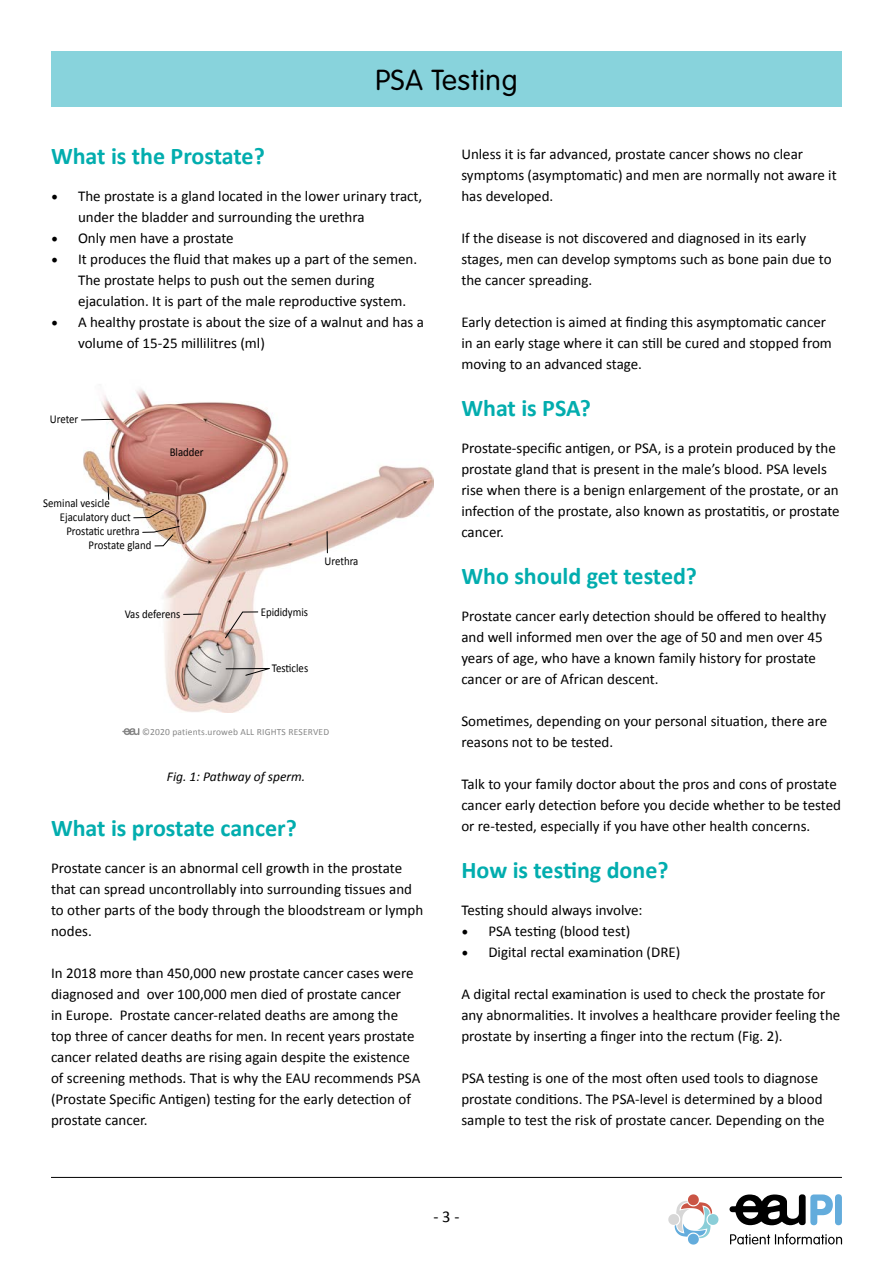
<style>
.page{position:relative;width:893px;height:1263px;background:#fff}
.page>*{position:absolute;margin:0;border:0;box-sizing:border-box;transform-origin:0 0}
.t1{font:300 28.5px "VAG Rounded";letter-spacing:.025em;color:#000}
.t2{font:700 24px "Calibri";color:#02adae}
.t3{font:16.5px "Calibri";color:#000}
.t4{font:15px/21px "Calibri";color:#000}
.t5{font:italic 13.5px "Calibri";color:#000}
.t6{font:12px "Calibri";color:#000;scale:.9 1}
.t7{font:9.45px "Calibri";letter-spacing:.02em;color:#878787}
.s1{font-family:"Minion Pro";font-size:18px}
</style>
<div class="page">
<hr style="left:51px;top:1177px;width:791px;height:1px;background:#000">
<svg style="left:730px;top:1233px;width:112px;height:11px"></svg>
<svg style="left:729px;top:1194px;width:104px;height:32px"></svg>
<div style="left:835px;top:1194px;width:7px;height:31px;background:#63acdc;border-radius:4px"></div>
<svg style="left:668px;top:1194px;width:50px;height:50px"></svg>
<div style="left:51px;top:51px;width:791px;height:55px;background:#88d3dc"></div>
<svg style="left:122px;top:728px;width:17px;height:8px"></svg>
<img style="left:84px;top:389px;width:349px;height:323px">
<svg style="left:81px;top:418px;width:33px;height:3px"></svg>
<svg style="left:107px;top:486px;width:3px;height:14px"></svg>
<svg style="left:133px;top:508px;width:32px;height:11px"></svg>
<svg style="left:142px;top:525px;width:38px;height:22px"></svg>
<svg style="left:184px;top:614px;width:17px;height:1px"></svg>
<hr style="left:226px;top:668px;width:43px;height:1px;background:#000">
<svg style="left:224px;top:611px;width:35px;height:28px"></svg>
<svg style="left:245px;top:667px;width:25px;height:9px"></svg>
<svg style="left:327px;top:531px;width:1px;height:22px"></svg>
<h1 class="t1" style="left:375px;top:64px;width:144px">PSA Testing</h1>
<h2 class="t2" style="left:51px;top:141px;width:215px">What is the Prostate?</h2>
<p class="t4" style="left:78px;top:185px;width:346px;text-indent:-27px"><span class="s1">•</span> The prostate is a gland located in the lower urinary tract, under the bladder and surrounding the urethra</p>
<p class="t4" style="left:51px;top:227px;width:184px"><span class="s1">•</span> Only men have a prostate</p>
<p class="t4" style="left:78px;top:248px;width:341px;text-indent:-27px"><span class="s1">•</span> It produces the fluid that makes up a part of the semen.<br>The prostate helps to push out the semen during ejaculation. It is part of the male reproductive system.</p>
<p class="t4" style="left:78px;top:311px;width:348px;text-indent:-27px"><span class="s1">•</span> A healthy prostate is about the size of a walnut and has a volume of 15-25 millilitres (ml)</p>
<p class="t6" style="left:50px;top:412px;width:33px">Ureter</p>
<p class="t6" style="left:43px;top:496px;width:75px">Seminal vesicle</p>
<p class="t6" style="left:60px;top:509px;width:80px">Ejaculatory duct</p>
<p class="t6" style="left:66px;top:524px;width:83px">Prostatic urethra</p>
<p class="t6" style="left:89px;top:538px;width:71px">Prostate gland</p>
<p class="t6" style="left:170px;top:445px;width:39px">Bladder</p>
<p class="t6" style="left:125px;top:606px;width:63px">Vas deferens</p>
<p class="t6" style="left:261px;top:604px;width:54px">Epididymis</p>
<p class="t6" style="left:325px;top:553px;width:39px">Urethra</p>
<p class="t6" style="left:272px;top:661px;width:42px">Testicles</p>
<p class="t7" style="left:142px;top:726px;width:189px">©2020 patients.uroweb ALL RIGHTS RESERVED</p>
<p class="t5" style="left:167px;top:768px;width:140px">Fig. 1: Pathway of sperm.</p>
<h2 class="t2" style="left:51px;top:813px;width:247px">What is prostate cancer?</h2>
<p class="t4" style="left:51px;top:857px;width:374px">Prostate cancer is an abnormal cell growth in the prostate that can spread uncontrollably into surrounding tissues and to other parts of the body through the bloodstream or lymph nodes.</p>
<p class="t4" style="left:51px;top:962px;width:371px">In 2018 more than 450,000 new prostate cancer cases were diagnosed and over 100,000 men died of prostate cancer<br>in Europe. Prostate cancer-related deaths are among the top three of cancer deaths for men. In recent years prostate cancer related deaths are rising again despite the existence of screening methods. That is why the EAU recommends PSA (Prostate Specific Antigen) testing for the early detection of prostate cancer.</p>
<p class="t4" style="left:461px;top:143px;width:377px">Unless it is far advanced, prostate cancer shows no clear symptoms (asymptomatic) and men are normally not aware it has developed.</p>
<p class="t4" style="left:461px;top:227px;width:372px">If the disease is not discovered and diagnosed in its early stages, men can develop symptoms such as bone pain due to the cancer spreading.</p>
<p class="t4" style="left:461px;top:311px;width:372px">Early detection is aimed at finding this asymptomatic cancer in an early stage where it can still be cured and stopped from moving to an advanced stage.</p>
<h2 class="t2" style="left:461px;top:393px;width:131px">What is PSA?</h2>
<p class="t4" style="left:461px;top:437px;width:380px">Prostate-specific antigen, or PSA, is a protein produced by the prostate gland that is present in the male’s blood. PSA levels rise when there is a benign enlargement of the prostate, or an infection of the prostate, also known as prostatitis, or prostate cancer.</p>
<h2 class="t2" style="left:461px;top:561px;width:237px">Who should get tested?</h2>
<p class="t4" style="left:461px;top:605px;width:366px">Prostate cancer early detection should be offered to healthy and well informed men over the age of 50 and men over 45 years of age, who have a known family history for prostate cancer or are of African descent.</p>
<p class="t4" style="left:461px;top:710px;width:367px">Sometimes, depending on your personal situation, there are reasons not to be tested.</p>
<p class="t4" style="left:461px;top:773px;width:381px">Talk to your family doctor about the pros and cons of prostate cancer early detection before you decide whether to be tested or re-tested, especially if you have other health concerns.</p>
<h2 class="t2" style="left:461px;top:855px;width:209px">How is testing done?</h2>
<p class="t4" style="left:461px;top:899px;width:183px">Testing should always involve:</p>
<p class="t4" style="left:461px;top:920px;width:170px"><span class="s1">•</span> PSA testing (blood test)</p>
<p class="t4" style="left:461px;top:941px;width:221px"><span class="s1">•</span> Digital rectal examination (DRE)</p>
<p class="t4" style="left:461px;top:983px;width:380px">A digital rectal examination is used to check the prostate for any abnormalities. It involves a healthcare provider feeling the prostate by inserting a finger into the rectum (Fig. 2).</p>
<p class="t4" style="left:461px;top:1067px;width:365px">PSA testing is one of the most often used tools to diagnose prostate conditions. The PSA-level is determined by a blood sample to test the risk of prostate cancer. Depending on the</p>
<p class="t3" style="left:433px;top:1206px;width:27px">- 3 -</p>
</div>
